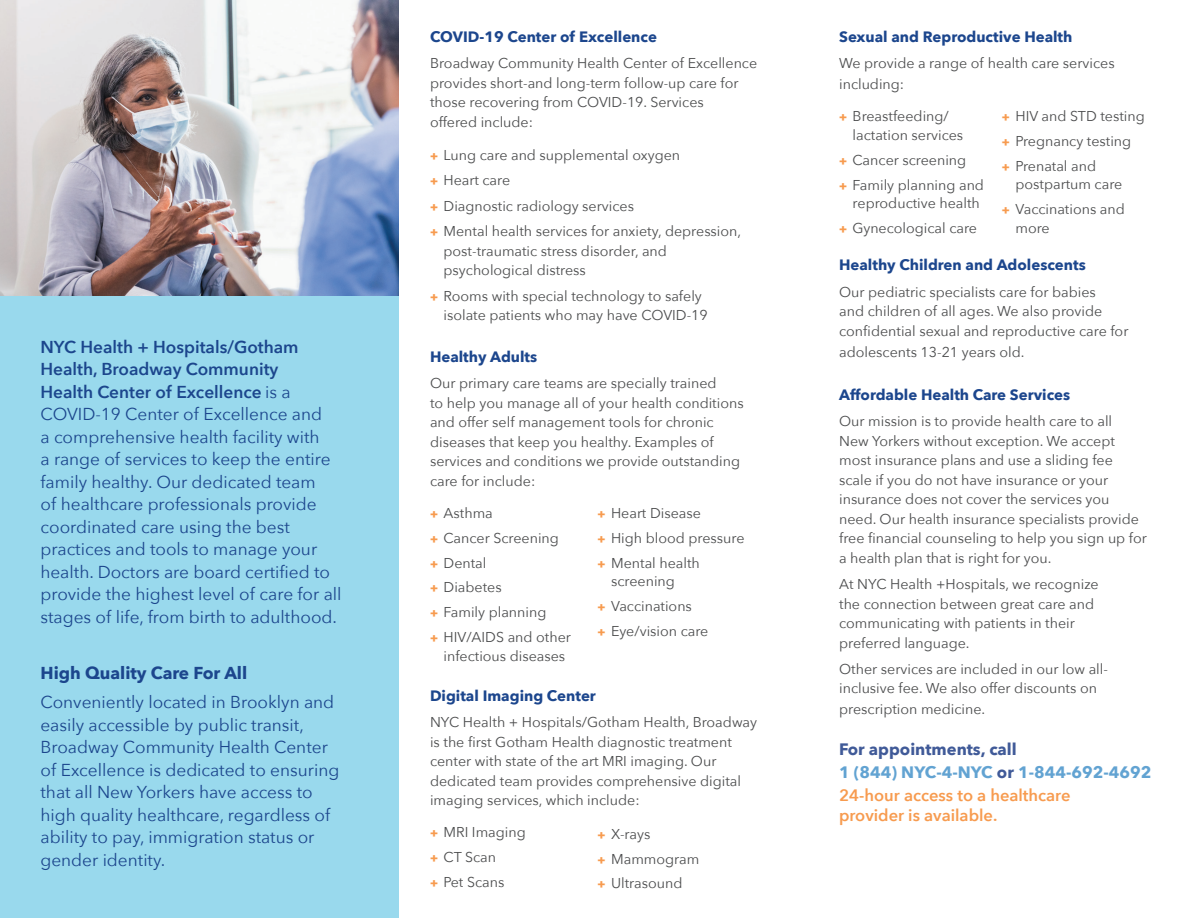
<style>
.page{position:relative;width:1188px;height:918px;background:#fff}
.page>*{position:absolute;margin:0;border:0;box-sizing:border-box;transform-origin:0 0}
.t1{font:17.25px/22.5px "Avenir Next";color:#1c468d}
.t2{font:700 17.25px "Avenir Next";color:#1c468d}
.t3{font:700 16.5px/23.1px "Avenir Next";color:#62a3d2}
.t4{font:600 16.5px "Avenir Next";color:#f79b4f}
.t5{font:700 15px "Avenir Next";color:#1c468d}
.t6{font:14.25px/19.5px "Avenir Next";color:#4b4c4d}
.s1{font-weight:600}
.s2{font-weight:800;font-size:12px;color:#f79b4f}
.s3{color:#405a98}
.s4{font-weight:600;color:#f79b4f}
</style>
<div class="page">
<img style="left:0;top:0;width:398px;height:297px">
<div style="left:0;top:297px;width:398px;height:621px;background:#99d9ed"></div>
<p class="t1" style="left:40px;top:335px;width:303px"><span class="s1">NYC Health + Hospitals/Gotham Health, Broadway Community<br>Health Center of Excellence</span> is a COVID-19 Center of Excellence and<br>a comprehensive health facility with<br>a range of services to keep the entire family healthy. Our dedicated team<br>of healthcare professionals provide coordinated care using the best practices and tools to manage your health. Doctors are board certified to provide the highest level of care for all stages of life, from birth to adulthood.</p>
<p class="t2" style="left:41px;top:658px;width:208px">High Quality Care For All</p>
<p class="t1" style="left:41px;top:690px;width:300px">Conveniently located in Brooklyn and easily accessible by public transit, Broadway Community Health Center of Excellence is dedicated to ensuring that all New Yorkers have access to high quality healthcare, regardless of ability to pay, immigration status or gender identity.</p>
<p class="t5" style="left:430px;top:24px;width:228px">COVID-19 Center of Excellence</p>
<p class="t6" style="left:430px;top:53px;width:329px">Broadway Community Health Center of Excellence provides short-and long-term follow-up care for those recovering from COVID-19. Services<br>offered include:</p>
<p class="t6" style="left:430px;top:141px;width:313px;line-height:25.5px"><span class="s2">+</span> Lung care and supplemental oxygen<br><span class="s2">+</span> Heart care<br><span class="s2">+</span> Diagnostic radiology services<br><span class="s2">+</span> Mental health services for anxiety, depression,</p>
<p class="t6" style="left:444px;top:240px;width:225px">post-traumatic stress disorder, and psychological distress</p>
<p class="t6" style="left:444px;top:285px;width:266px;text-indent:-14px"><span class="s2">+</span> Rooms with special technology to safely isolate patients who may have COVID-19</p>
<p class="t5" style="left:430px;top:344px;width:109px">Healthy Adults</p>
<p class="t6" style="left:430px;top:373px;width:315px">Our primary care teams are specially trained<br>to help you manage all of your health conditions and offer self management tools for chronic diseases that keep you healthy. Examples of services and conditions we provide outstanding care for include:</p>
<p class="t6" style="left:430px;top:500px;width:142px;line-height:24.8px"><span class="s2">+</span> Asthma<br><span class="s2">+</span> Cancer Screening<br><span class="s2">+</span> Dental<br><span class="s2">+</span> Diabetes<br><span class="s2">+</span> Family planning<br><span class="s2">+</span> HIV/AIDS and other</p>
<p class="t6" style="left:444px;top:645px;width:123px">infectious diseases</p>
<p class="t6" style="left:598px;top:500px;width:148px;line-height:24.8px"><span class="s2">+</span> Heart Disease<br><span class="s2">+</span> High blood pressure <span class="s2">+</span> Mental health</p>
<p class="t6" style="left:598px;top:569px;width:112px;line-height:24.8px;text-indent:14px">screening<br><span class="s2">+</span> Vaccinations<br><span class="s2">+</span> Eye/vision care</p>
<p class="t5" style="left:430px;top:683px;width:167px">Digital Imaging Center</p>
<p class="t6" style="left:430px;top:712px;width:329px">NYC Health + Hospitals/Gotham Health, Broadway is the first Gotham Health diagnostic treatment center with state of the art MRI imaging. Our dedicated team provides comprehensive digital imaging services, which include:</p>
<p class="t6" style="left:430px;top:819px;width:97px;line-height:24.8px"><span class="s2">+</span> MRI Imaging <span class="s2">+</span> CT Scan<br><span class="s2">+</span> Pet Scans</p>
<p class="t6" style="left:598px;top:821px;width:103px;line-height:24.8px"><span class="s2">+</span> X-rays<br><span class="s2">+</span> Mammogram <span class="s2">+</span> Ultrasound</p>
<p class="t5" style="left:839px;top:24px;width:235px">Sexual and Reproductive Health</p>
<p class="t6" style="left:839px;top:52px;width:277px;line-height:21px">We provide a range of health care services including:</p>
<p class="t6" style="left:853px;top:107px;width:112px;line-height:18.8px;text-indent:-14px"><span class="s2">+</span> Breastfeeding/ lactation services</p>
<p class="t6" style="left:839px;top:147px;width:146px;line-height:24.8px"><span class="s2">+</span> Cancer screening<br><span class="s2">+</span> Family planning and</p>
<p class="t6" style="left:839px;top:191px;width:142px;line-height:24.8px;text-align:right">reproductive health<br><span class="s2">+</span> Gynecological care</p>
<p class="t5" style="left:839px;top:252px;width:248px">Healthy Children and Adolescents</p>
<p class="t6" style="left:839px;top:281px;width:291px">Our pediatric specialists care for babies<br>and children of all ages. We also provide confidential sexual and reproductive care for</p>
<p class="t6" style="left:839px;top:341px;width:187px">adolescents 13-21 years old.</p>
<p class="t5" style="left:839px;top:382px;width:233px">Affordable Health Care Services</p>
<p class="t6" style="left:839px;top:411px;width:309px">Our mission is to provide health care to all<br>New Yorkers without exception. We accept most insurance plans and use a sliding fee scale if you do not have insurance or your insurance does not cover the services you need. Our health insurance specialists provide free financial counseling to help you sign up for a health plan that is right for you.</p>
<p class="t6" style="left:839px;top:574px;width:261px">At NYC Health +Hospitals, we recognize the connection between great care and communicating with patients in their preferred language.</p>
<p class="t6" style="left:839px;top:659px;width:270px">Other services are included in our low all&shy;inclusive fee. We also offer discounts on</p>
<p class="t6" style="left:839px;top:699px;width:148px">prescription medicine.</p>
<p class="t3" style="left:839px;top:738px;width:314px"><span class="s3">For appointments, call<br></span>1 (844) NYC-4-NYC <span class="s3">or</span> 1-844-692-4692<br><span class="s4">24-hour access to a healthcare</span></p>
<p class="t4" style="left:839px;top:801px;width:160px">provider is available.</p>
<p class="t6" style="left:1002px;top:103px;width:144px;line-height:24.8px"><span class="s2">+</span> HIV and STD testing <span class="s2">+</span> Pregnancy testing<br><span class="s2">+</span> Prenatal and</p>
<p class="t6" style="left:1002px;top:171px;width:124px;line-height:24.8px;text-align:right">postpartum care<br><span class="s2">+</span> Vaccinations and</p>
<p class="t6" style="left:1016px;top:218px;width:36px">more</p>
</div>
